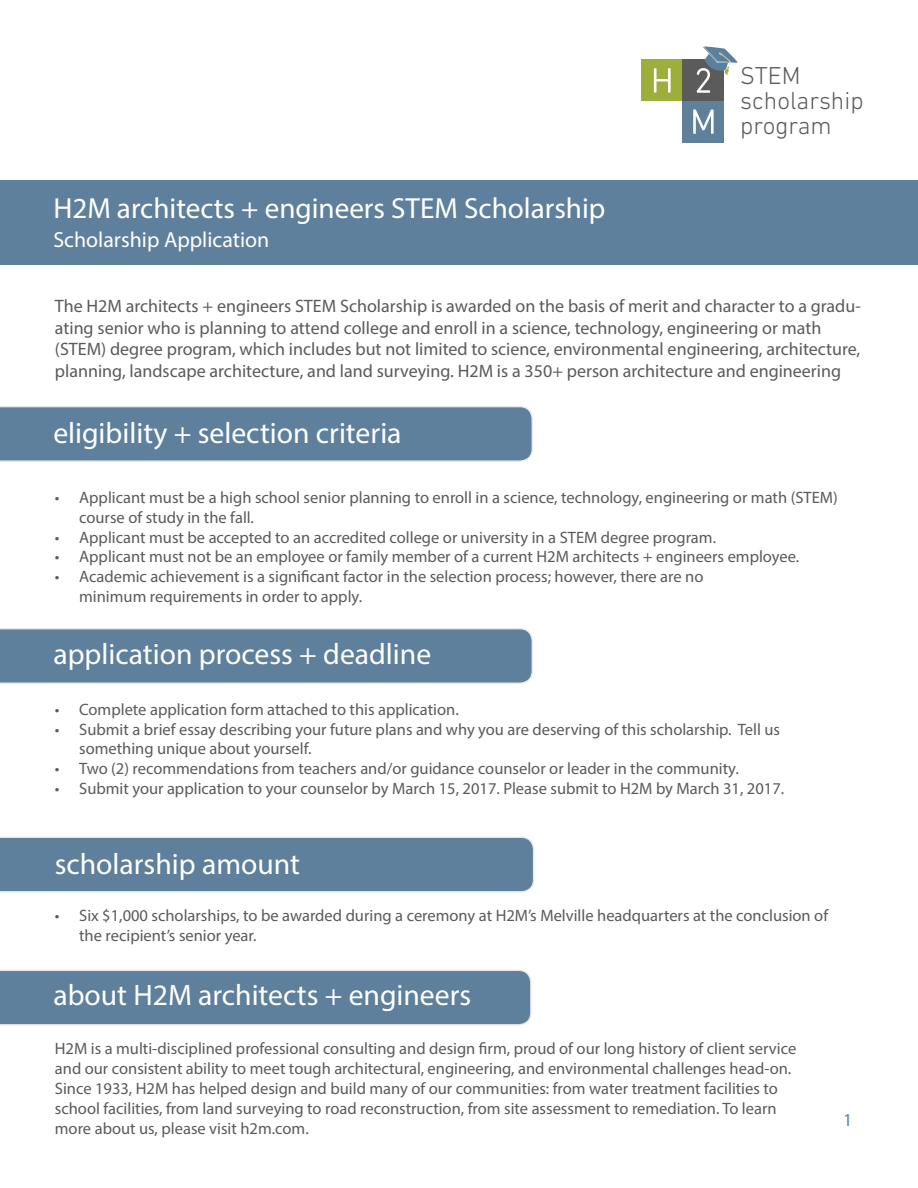
<style>
.page{position:relative;width:918px;height:1188px;background:#fff}
.page>*{position:absolute;margin:0;border:0;box-sizing:border-box;transform-origin:0 0}
.t1{font:29.7px "Myriad Pro";color:#fff}
.t2{font:29.1px "Myriad Pro";color:#fff}
.t3{font:300 24.9px/24.9px "DIN Next LT Pro";color:#5a5b5b}
.t4{font:21.9px "Myriad Pro";color:#fff}
.t5{font:18px/21.6px "Myriad Pro";color:#595a59}
.t6{font:18px "Myriad Pro";color:#5e809c}
.t7{font:16.5px/19.8px "Myriad Pro";color:#595a59}
</style>
<div class="page">
<div style="left:0;top:180px;width:918px;height:85px;background:#5e809c"></div>
<svg style="left:0;top:406px;width:533px;height:56px;background:#6585a0"></svg>
<svg style="left:0;top:628px;width:533px;height:56px;background:#6585a0"></svg>
<div style="left:0;top:837px;width:534px;height:55px;background:#5e809c"></div>
<div style="left:0;top:970px;width:532px;height:55px;background:#5e809c"></div>
<div style="left:642px;top:60px;width:41px;height:41px;background:#9dae3b"></div>
<svg style="left:654px;top:68px;width:17px;height:25px"></svg>
<div style="left:683px;top:101px;width:41px;height:41px;background:#5e809b"></div>
<svg style="left:693px;top:109px;width:21px;height:25px"></svg>
<div style="left:683px;top:60px;width:41px;height:41px;background:#5a5b5a"></div>
<svg style="left:697px;top:47px;width:41px;height:46px"></svg>
<p class="t2" style="left:53px;top:191px;width:554px">H2M architects + engineers STEM Scholarship</p>
<p class="t4" style="left:53px;top:227px;width:217px">Scholarship Application</p>
<p class="t3" style="left:740px;top:63px;width:125px">STEM scholarship program</p>
<p class="t5" style="left:55px;top:295px;width:808px">The H2M architects + engineers STEM Scholarship is awarded on the basis of merit and character to a gradu&shy;ating senior who is planning to attend college and enroll in a science, technology, engineering or math (STEM) degree program, which includes but not limited to science, environmental engineering, architecture, planning, landscape architecture, and land surveying. H2M is a 350+ person architecture and engineering</p>
<p class="t1" style="left:53px;top:415px;width:350px">eligibility + selection criteria</p>
<p class="t7" style="left:79px;top:487px;width:760px;text-indent:-24px">• Applicant must be a high school senior planning to enroll in a science, technology, engineering or math (STEM) course of study in the fall.</p>
<p class="t7" style="left:55px;top:527px;width:663px">• Applicant must be accepted to an accredited college or university in a STEM degree program.</p>
<p class="t7" style="left:55px;top:547px;width:746px">• Applicant must not be an employee or family member of a current H2M architects + engineers employee.</p>
<p class="t7" style="left:79px;top:567px;width:626px;text-indent:-24px">• Academic achievement is a significant factor in the selection process; however, there are no minimum requirements in order to apply.</p>
<p class="t1" style="left:53px;top:636px;width:379px">application process + deadline</p>
<p class="t7" style="left:55px;top:699px;width:405px">• Complete application form attached to this application.</p>
<p class="t7" style="left:79px;top:719px;width:702px;text-indent:-24px">• Submit a brief essay describing your future plans and why you are deserving of this scholarship. Tell us something unique about yourself.</p>
<p class="t7" style="left:55px;top:758px;width:685px">• Two (2) recommendations from teachers and/or guidance counselor or leader in the community.</p>
<p class="t7" style="left:55px;top:778px;width:731px">• Submit your application to your counselor by March 15, 2017. Please submit to H2M by March 31, 2017.</p>
<p class="t1" style="left:55px;top:846px;width:247px">scholarship amount</p>
<p class="t7" style="left:79px;top:906px;width:750px;text-indent:-24px">• Six $1,000 scholarships, to be awarded during a ceremony at H2M’s Melville headquarters at the conclusion of the recipient’s senior year.</p>
<p class="t1" style="left:53px;top:977px;width:419px">about H2M architects + engineers</p>
<p class="t7" style="left:55px;top:1039px;width:743px">H2M is a multi-disciplined professional consulting and design firm, proud of our long history of client service and our consistent ability to meet tough architectural, engineering, and environmental challenges head-on.<br>Since 1933, H2M has helped design and build many of our communities: from water treatment facilities to school facilities, from land surveying to road reconstruction, from site assessment to remediation. To learn more about us, please visit h2m.com.</p>
<p class="t6" style="left:843px;top:1109px;width:11px">1</p>
</div>
